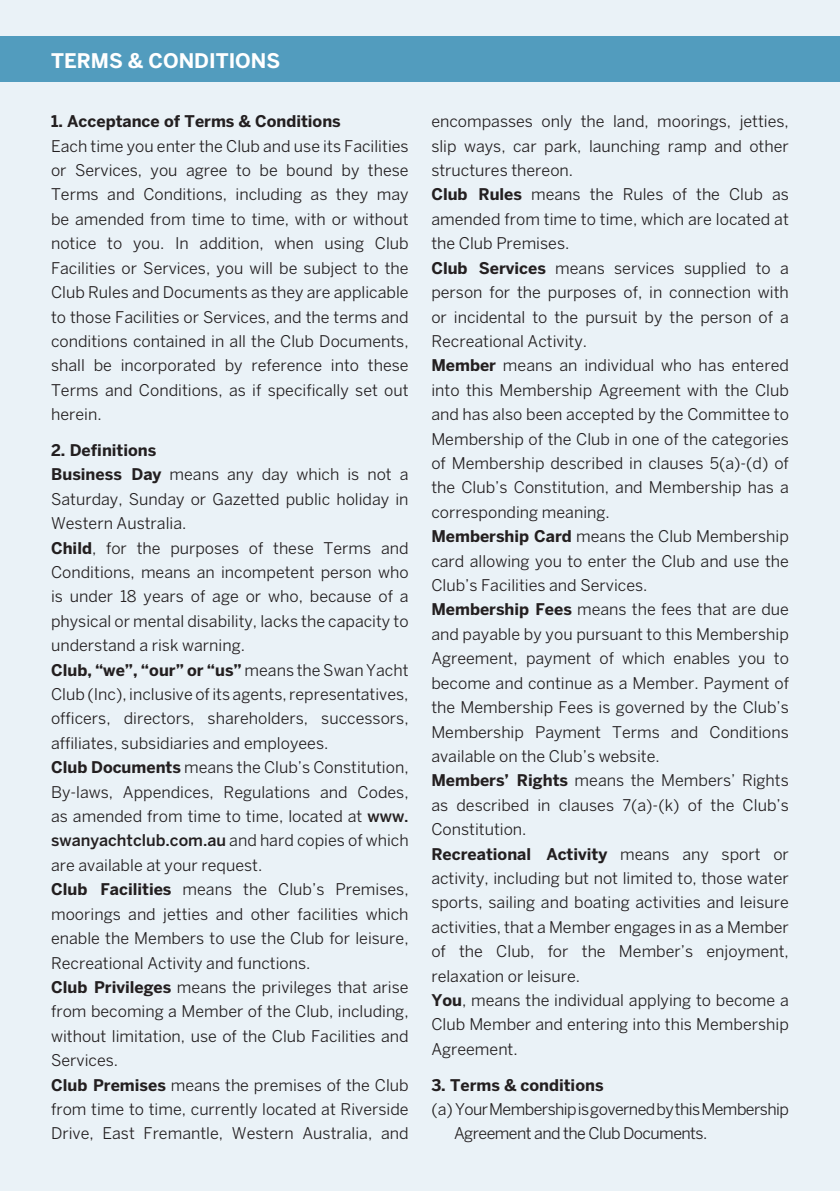
<style>
.page{position:relative;width:840px;height:1191px;background:#fff}
.page>*{position:absolute;margin:0;border:0;box-sizing:border-box;transform-origin:0 0}
.Bodycopy_8_Benton{font:700 20px "Benton Sans";color:#fff}
.Bodycopy_8_Benton-2{font:16px/24.4px "Benton Sans";color:#231f20;text-align:justify}
.Bodycopy_8_Benton-3{font:16px/24.4px "Benton Sans";letter-spacing:-.035em;color:#231f20}
.Bodycopy_8_Benton-4{font:700 16px "Benton Sans";color:#231f20}
.s1{font-weight:700}
.s2{font-weight:500}
</style>
<div class="page">
<div style="left:0;top:0;width:839px;height:1191px;background:#eaf2f7"></div>
<div style="left:0;top:37px;width:839px;height:45px;background:#529cbe"></div>
<p class="Bodycopy_8_Benton" style="left:51px;top:49px;width:231px">TERMS &amp; CONDITIONS</p>
<p class="Bodycopy_8_Benton-4" style="left:51px;top:112px;width:291px">1. Acceptance of Terms &amp; Conditions</p>
<p class="Bodycopy_8_Benton-2" style="left:51px;top:133px;width:359px">Each time you enter the Club and use its Facilities or Services, you agree to be bound by these Terms and Conditions, including as they may be amended from time to time, with or without notice to you. In addition, when using Club Facilities or Services, you will be subject to the Club Rules and Documents as they are applicable to those Facilities or Services, and the terms and conditions contained in all the Club Documents, shall be incorporated by reference into these Terms and Conditions, as if specifically set out herein.</p>
<p class="Bodycopy_8_Benton-4" style="left:51px;top:440px;width:107px">2. Definitions</p>
<p class="Bodycopy_8_Benton-2" style="left:51px;top:462px;width:359px"><span class="s1">Business Day</span> means any day which is not a Saturday, Sunday or Gazetted public holiday in Western Australia.</p>
<p class="Bodycopy_8_Benton-2" style="left:51px;top:535px;width:359px"><span class="s1">Child</span>, for the purposes of these Terms and Conditions, means an incompetent person who is under 18 years of age or who, because of a physical or mental disability, lacks the capacity to understand a risk warning.</p>
<p class="Bodycopy_8_Benton-2" style="left:51px;top:657px;width:359px"><span class="s1">Club, “we”, “our” or “us”</span> means the Swan Yacht Club (Inc), inclusive of its agents, representatives, officers, directors, shareholders, successors, affiliates, subsidiaries and employees.</p>
<p class="Bodycopy_8_Benton-2" style="left:51px;top:755px;width:359px"><span class="s1">Club Documents</span> means the Club’s Constitution, By-laws, Appendices, Regulations and Codes, as amended from time to time, located at <span class="s2">www. swanyachtclub.com.au</span> and hard copies of which are available at your request.</p>
<p class="Bodycopy_8_Benton-2" style="left:51px;top:877px;width:359px"><span class="s1">Club Facilities</span> means the Club’s Premises, moorings and jetties and other facilities which enable the Members to use the Club for leisure, Recreational Activity and functions.</p>
<p class="Bodycopy_8_Benton-2" style="left:51px;top:974px;width:359px"><span class="s1">Club Privileges</span> means the privileges that arise from becoming a Member of the Club, including, without limitation, use of the Club Facilities and Services.</p>
<p class="Bodycopy_8_Benton-2" style="left:51px;top:1072px;width:359px"><span class="s1">Club Premises</span> means the premises of the Club from time to time, currently located at Riverside Drive, East Fremantle, Western Australia, and</p>
<p class="Bodycopy_8_Benton-2" style="left:431px;top:109px;width:359px">encompasses only the land, moorings, jetties, slip ways, car park, launching ramp and other structures thereon.</p>
<p class="Bodycopy_8_Benton-2" style="left:431px;top:182px;width:359px"><span class="s1">Club Rules</span> means the Rules of the Club as amended from time to time, which are located at the Club Premises.</p>
<p class="Bodycopy_8_Benton-2" style="left:431px;top:255px;width:359px"><span class="s1">Club Services</span> means services supplied to a person for the purposes of, in connection with or incidental to the pursuit by the person of a Recreational Activity.</p>
<p class="Bodycopy_8_Benton-2" style="left:431px;top:353px;width:359px"><span class="s1">Member</span> means an individual who has entered into this Membership Agreement with the Club and has also been accepted by the Committee to Membership of the Club in one of the categories of Membership described in clauses 5(a)-(d) of the Club’s Constitution, and Membership has a corresponding meaning.</p>
<p class="Bodycopy_8_Benton-2" style="left:431px;top:524px;width:359px"><span class="s1">Membership Card</span> means the Club Membership card allowing you to enter the Club and use the Club’s Facilities and Services.</p>
<p class="Bodycopy_8_Benton-2" style="left:431px;top:597px;width:359px"><span class="s1">Membership Fees</span> means the fees that are due and payable by you pursuant to this Membership Agreement, payment of which enables you to become and continue as a Member. Payment of the Membership Fees is governed by the Club’s Membership Payment Terms and Conditions available on the Club’s website.</p>
<p class="Bodycopy_8_Benton-2" style="left:431px;top:768px;width:359px"><span class="s1">Members’ Rights</span> means the Members’ Rights as described in clauses 7(a)-(k) of the Club’s Constitution.</p>
<p class="Bodycopy_8_Benton-2" style="left:431px;top:841px;width:359px"><span class="s1">Recreational Activity</span> means any sport or activity, including but not limited to, those water sports, sailing and boating activities and leisure activities, that a Member engages in as a Member of the Club, for the Member’s enjoyment, relaxation or leisure.</p>
<p class="Bodycopy_8_Benton-2" style="left:431px;top:987px;width:359px"><span class="s1">You</span>, means the individual applying to become a Club Member and entering into this Membership Agreement.</p>
<p class="Bodycopy_8_Benton-4" style="left:431px;top:1075px;width:174px">3. Terms &amp; conditions</p>
<p class="Bodycopy_8_Benton-3" style="left:454px;top:1096px;width:336px;text-indent:-23px">(a) Your Membership is governed by this Membership<br>Agreement and the Club Documents.</p>
</div>
